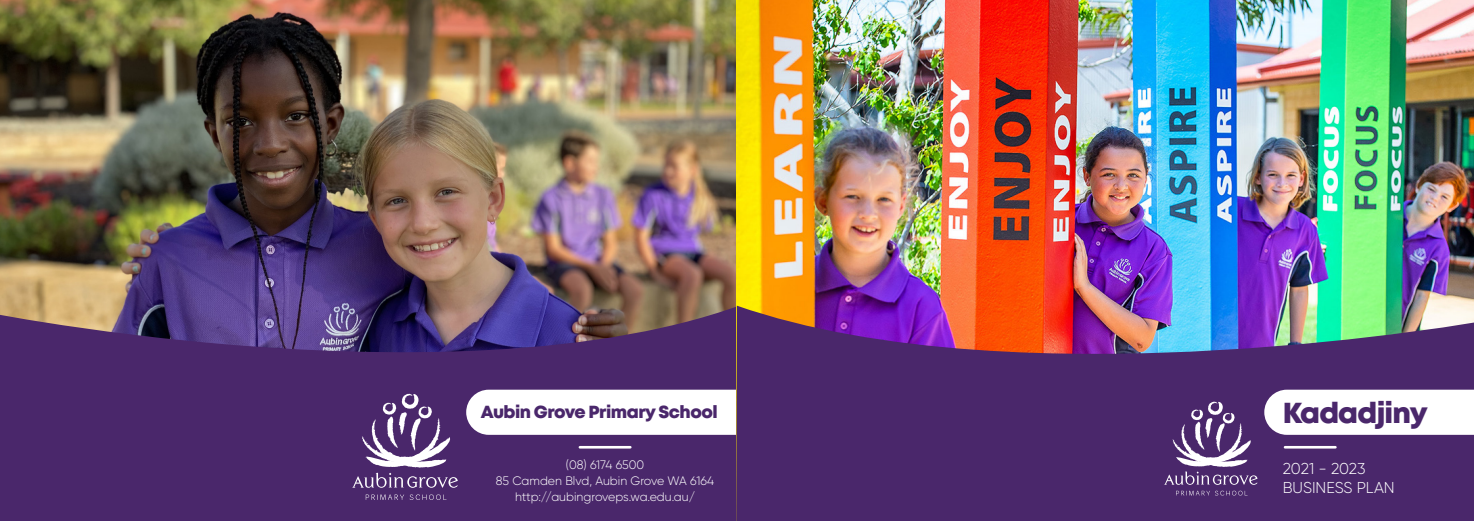
<style>
.page{position:relative;width:1474px;height:521px;background:#fff}
.page>*{position:absolute;margin:0;border:0;box-sizing:border-box;transform-origin:0 0}
.t1{font:28.88px "Mont Heavy DEMO";letter-spacing:-.03em;color:#4a276b}
.t2{font:17.5px "Mont Heavy DEMO";letter-spacing:-.03em;color:#4a276b}
.t3{font:300 15.75px "Gilroy";letter-spacing:-.005em;color:#fff}
.t4{font:300 12.25px "Gilroy";color:#fff}
</style>
<div class="page">
<img style="left:0;top:0;width:737px;height:258px">
<svg style="left:0;top:258px;width:737px;height:263px;background:#56376d"></svg>
<div style="left:466px;top:390px;width:309px;height:45px;background:#fff;border-radius:23px"></div>
<svg style="left:366px;top:494px;width:38px;height:6px"></svg>
<svg style="left:410px;top:494px;width:36px;height:6px"></svg>
<svg style="left:352px;top:394px;width:106px;height:94px"></svg>
<hr style="left:580px;top:446px;width:50px;height:2px;background:#fff">
<img style="left:737px;top:0;width:736px;height:306px">
<svg style="left:736px;top:306px;width:737px;height:215px;background:#5a3571"></svg>
<svg style="left:1264px;top:390px;width:209px;height:45px"></svg>
<svg style="left:1176px;top:491px;width:71px;height:4px"></svg>
<svg style="left:1164px;top:401px;width:93px;height:84px;background:#70558a"></svg>
<hr style="left:1284px;top:446px;width:51px;height:2px;background:#fff">
<p class="t2" style="left:481px;top:402px;width:238px">Aubin Grove Primary School</p>
<p class="t4" style="left:566px;top:458px;width:80px">(08) 6174 6500</p>
<p class="t4" style="left:496px;top:473px;width:220px">85 Camden Blvd, Aubin Grove WA 6164</p>
<p class="t4" style="left:515px;top:489px;width:182px">http://aubingroveps.wa.edu.au/</p>
<p class="t1" style="left:1282px;top:396px;width:146px">Kadadjiny</p>
<p class="t3" style="left:1282px;top:459px;width:84px">2021 - 2023</p>
<p class="t3" style="left:1282px;top:478px;width:113px">BUSINESS PLAN</p>
</div>
